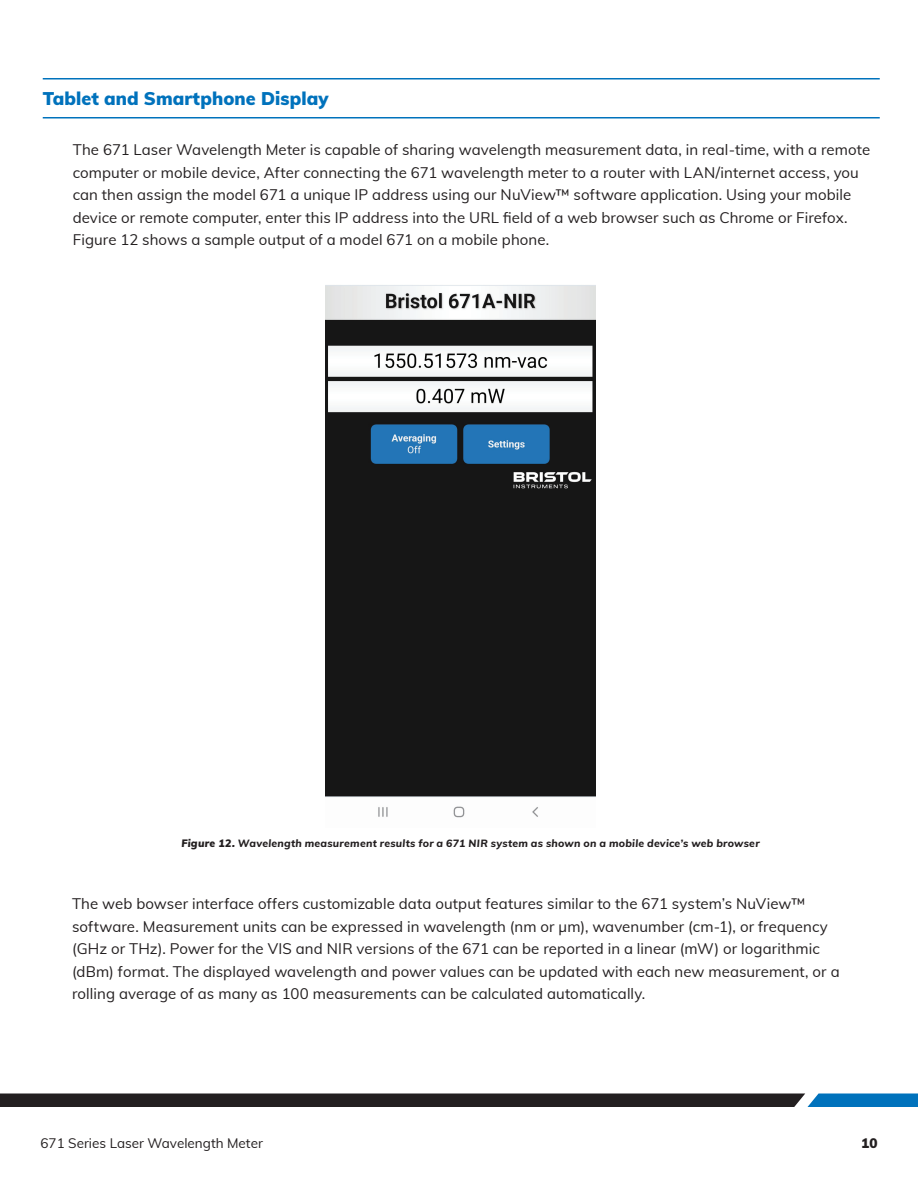
<style>
.page{position:relative;width:918px;height:1188px;background:#fff}
.page>*{position:absolute;margin:0;border:0;box-sizing:border-box;transform-origin:0 0}
.t1{font:900 18px "Muli";letter-spacing:.005em;color:#0072bc}
.t2{font:15px/22.5px "Muli";letter-spacing:.005em;color:#231f20}
.t3{font:13.5px "Muli";color:#231f20}
.t4{font:900 13.5px "Muli";color:#231f20}
.t5{font:italic 800 10.5px "Muli";letter-spacing:.02em;color:#231f20}
.s1{font-weight:900}
</style>
<div class="page">
<svg style="left:0;top:1094px;width:918px;height:13px;background:#222b35"></svg>
<img style="left:325px;top:285px;width:270px;height:533px">
<hr style="left:43px;top:78px;width:837px;height:2px;background:#0072bc">
<hr style="left:43px;top:117px;width:837px;height:1px;background:#0072bc">
<p class="t1" style="left:43px;top:87px;width:287px">Tablet and Smartphone Display</p>
<p class="t2" style="left:73px;top:138px;width:799px">The 671 Laser Wavelength Meter is capable of sharing wavelength measurement data, in real-time, with a remote computer or mobile device, After connecting the 671 wavelength meter to a router with LAN/internet access, you can then assign the model 671 a unique IP address using our NuView™ software application. Using your mobile device or remote computer, enter this IP address into the URL field of a web browser such as Chrome or Firefox.<br>Figure 12 shows a sample output of a model 671 on a mobile phone.</p>
<p class="t5" style="left:181px;top:836px;width:580px"><span class="s1">Figure 12.</span> Wavelength measurement results for a 671 NIR system as shown on a mobile device’s web browser</p>
<p class="t2" style="left:72px;top:892px;width:769px">The web bowser interface offers customizable data output features similar to the 671 system’s NuView™ software. Measurement units can be expressed in wavelength (nm or μm), wavenumber (cm-1), or frequency (GHz or THz). Power for the VIS and NIR versions of the 671 can be reported in a linear (mW) or logarithmic (dBm) format. The displayed wavelength and power values can be updated with each new measurement, or a rolling average of as many as 100 measurements can be calculated automatically.</p>
<p class="t3" style="left:40px;top:1134px;width:224px">671 Series Laser Wavelength Meter</p>
<p class="t4" style="left:861px;top:1134px;width:18px">10</p>
</div>
